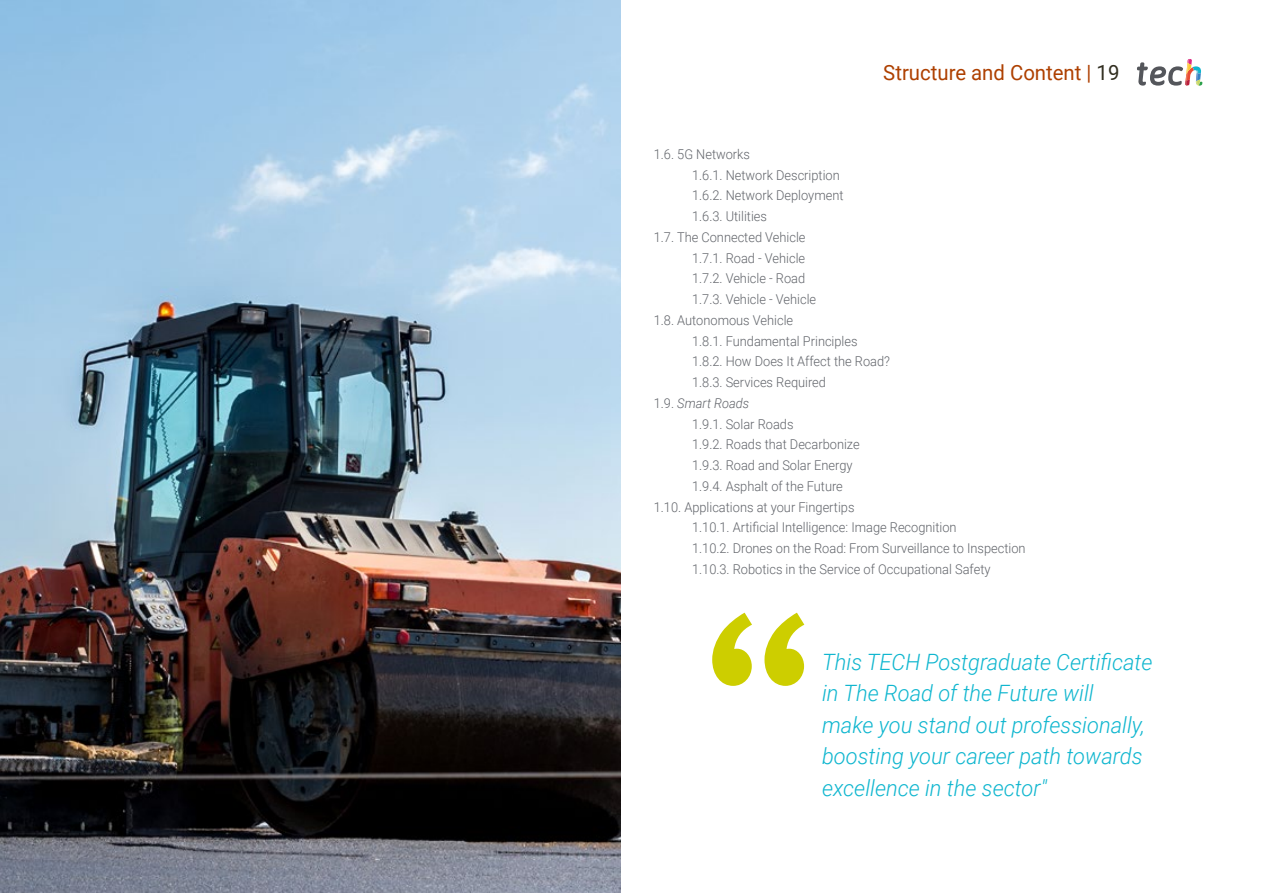
<style>
.page{position:relative;width:1263px;height:893px;background:#fff}
.page>*{position:absolute;margin:0;border:0;box-sizing:border-box;transform-origin:0 0}
.t1{font:italic 300 22.5px/31.5px "Roboto";color:#0fb6cf}
.t2{font:21px "Roboto";color:#ae4000}
.t3{font:300 13.5px "Roboto";color:#61646a;scale:.95 1}
.t4{font:italic 300 13.5px "Roboto";color:#61646a;scale:.95 1}
.s1{color:#312e20}
.s2{font-style:normal}
</style>
<div class="page">
<svg style="left:1137px;top:59px;width:65px;height:27px"></svg>
<img style="left:0;top:0;width:621px;height:893px">
<svg style="left:712px;top:613px;width:92px;height:73px"></svg>
<h2 class="t2" style="left:883px;top:57px;width:238px">Structure and Content | <span class="s1">19</span></h2>
<p class="t3" style="left:654px;top:145px;width:103px">1.6. 5G Networks</p>
<p class="t3" style="left:692px;top:165px;width:157px">1.6.1. Network Description</p>
<p class="t3" style="left:692px;top:186px;width:161px">1.6.2. Network Deployment</p>
<p class="t3" style="left:692px;top:207px;width:80px">1.6.3. Utilities</p>
<p class="t3" style="left:654px;top:228px;width:161px">1.7. The Connected Vehicle</p>
<p class="t3" style="left:692px;top:248px;width:121px">1.7.1. Road - Vehicle</p>
<p class="t3" style="left:692px;top:269px;width:121px">1.7.2. Vehicle - Road</p>
<p class="t3" style="left:692px;top:290px;width:132px">1.7.3. Vehicle - Vehicle</p>
<p class="t3" style="left:654px;top:311px;width:148px">1.8. Autonomous Vehicle</p>
<p class="t3" style="left:692px;top:331px;width:176px">1.8.1. Fundamental Principles</p>
<p class="t3" style="left:692px;top:352px;width:210px">1.8.2. How Does It Affect the Road?</p>
<p class="t3" style="left:692px;top:373px;width:143px">1.8.3. Services Required</p>
<p class="t4" style="left:654px;top:394px;width:102px"><span class="s2">1.9.</span> Smart Roads</p>
<p class="t3" style="left:692px;top:414px;width:108px">1.9.1. Solar Roads</p>
<p class="t3" style="left:692px;top:435px;width:178px">1.9.2. Roads that Decarbonize</p>
<p class="t3" style="left:692px;top:456px;width:171px">1.9.3. Road and Solar Energy</p>
<p class="t3" style="left:692px;top:477px;width:160px">1.9.4. Asphalt of the Future</p>
<p class="t3" style="left:654px;top:497px;width:213px">1.10. Applications at your Fingertips</p>
<p class="t3" style="left:692px;top:518px;width:280px">1.10.1. Artificial Intelligence: Image Recognition</p>
<p class="t3" style="left:692px;top:539px;width:353px">1.10.2. Drones on the Road: From Surveillance to Inspection</p>
<p class="t3" style="left:692px;top:560px;width:316px">1.10.3. Robotics in the Service of Occupational Safety</p>
<h1 class="t1" style="left:822px;top:645px;width:332px">This TECH Postgraduate Certificate in The Road of the Future will<br>make you stand out professionally, boosting your career path towards excellence in the sector"</h1>
</div>
